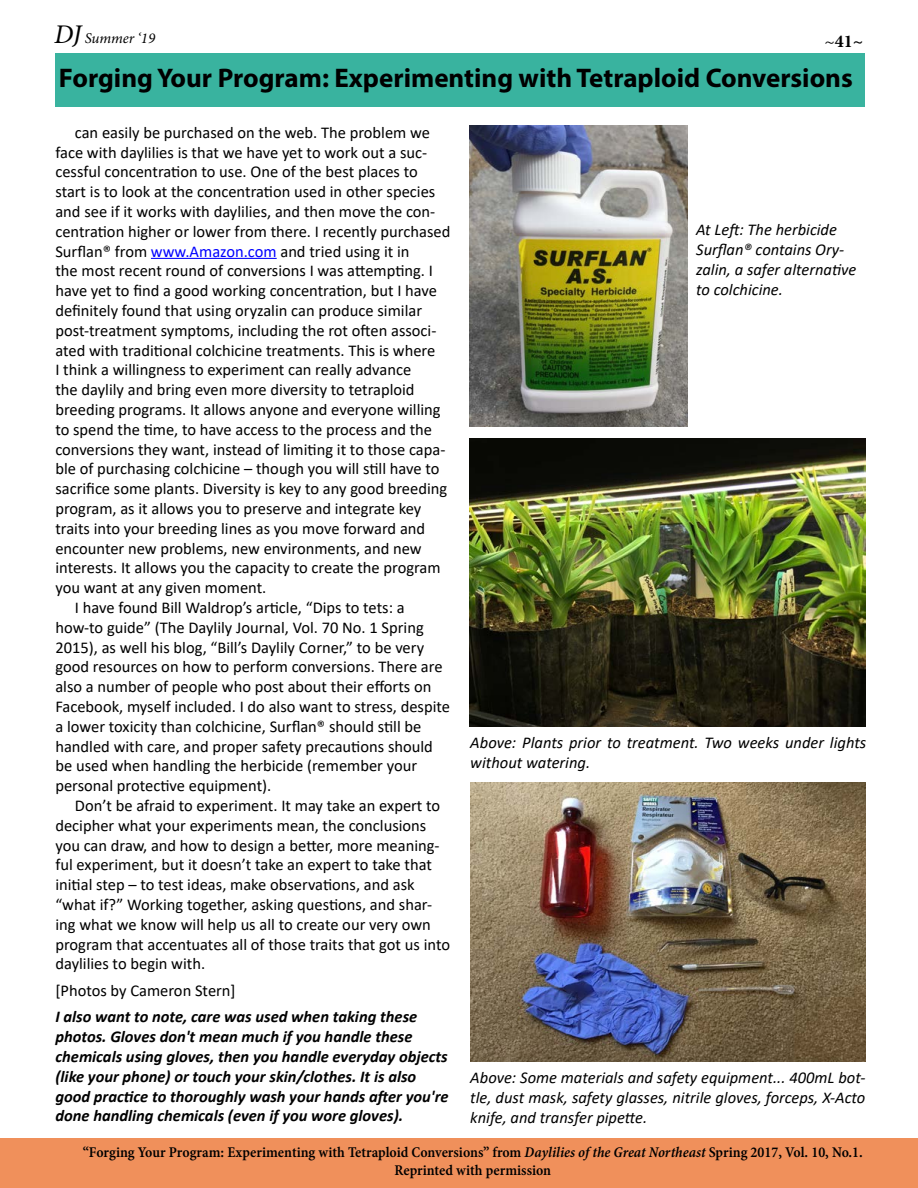
<style>
.page{position:relative;width:918px;height:1188px;background:#fff}
.page>*{position:absolute;margin:0;border:0;box-sizing:border-box;transform-origin:0 0}
.t1{font:700 27px "Myriad Pro";color:#000}
.t2{font:italic 27px "Minion Pro";color:#000}
.t3{font:700 18px "Minion Pro";color:#000}
.t4{font:16.5px "Calibri";color:#000}
.t5{font:italic 700 16.5px/19.8px "Calibri";color:#000}
.t6{font:italic 16.5px/19.8px "Calibri";color:#000}
.t7{font:15px/18px "Minion Pro";color:#000;text-align:center}
.t8{font:15px/18px "Minion Pro Semibold Cn Capt";color:#000;text-align:center}
.t9{font:italic 15px "Minion Pro";letter-spacing:-.01em;color:#000}
.s1{font-size:27px}
.s2{font-weight:400}
.s3{color:#00f}
.s4{font-weight:600;font-style:italic}
.s5{font-family:"Minion Pro Semibold Cn It Capt"}
</style>
<div class="page">
<div style="left:55px;top:53px;width:810px;height:54px;background:#39b39f"></div>
<hr style="left:151px;top:258px;width:126px;height:1px;background:#00f">
<img style="left:469px;top:125px;width:218px;height:302px">
<img style="left:470px;top:783px;width:395px;height:278px">
<img style="left:469px;top:439px;width:396px;height:288px">
<div style="left:1px;top:1138px;width:917px;height:50px;background:#f0905b"></div>
<hr style="left:0;top:1138px;width:1px;height:50px;background:#f0905b">
<p class="t9" style="left:54px;top:28px;width:103px"><span class="s1">DJ</span> Summer ‘19</p>
<p class="t3" style="left:824px;top:28px;width:40px"><span class="s2">~</span>41~</p>
<h1 class="t1" style="left:59px;top:60px;width:795px">Forging Your Program: Experimenting with Tetraploid Conversions</h1>
<p class="t4" style="left:75px;top:121px;width:357px">can easily be purchased on the web. The problem we</p>
<p class="t4" style="left:55px;top:141px;width:373px">face with daylilies is that we have yet to work out a suc-</p>
<p class="t4" style="left:55px;top:160px;width:364px">cessful concentration to use. One of the best places to</p>
<p class="t4" style="left:55px;top:180px;width:381px">start is to look at the concentration used in other species</p>
<p class="t4" style="left:55px;top:200px;width:381px">and see if it works with daylilies, and then move the con-</p>
<p class="t4" style="left:55px;top:220px;width:396px">centration higher or lower from there. I recently purchased</p>
<p class="t4" style="left:55px;top:240px;width:356px">Surflan® from <span class="s3">www.Amazon.com</span> and tried using it in</p>
<p class="t4" style="left:55px;top:259px;width:379px">the most recent round of conversions I was attempting. I</p>
<p class="t4" style="left:55px;top:279px;width:383px">have yet to find a good working concentration, but I have</p>
<p class="t4" style="left:55px;top:299px;width:368px">definitely found that using oryzalin can produce similar</p>
<p class="t4" style="left:55px;top:319px;width:383px">post-treatment symptoms, including the rot often associ-</p>
<p class="t4" style="left:55px;top:339px;width:382px">ated with traditional colchicine treatments. This is where</p>
<p class="t4" style="left:55px;top:358px;width:357px">I think a willingness to experiment can really advance</p>
<p class="t4" style="left:55px;top:378px;width:361px">the daylily and bring even more diversity to tetraploid</p>
<p class="t4" style="left:55px;top:398px;width:387px">breeding programs. It allows anyone and everyone willing</p>
<p class="t4" style="left:55px;top:418px;width:378px">to spend the time, to have access to the process and the</p>
<p class="t4" style="left:55px;top:438px;width:392px">conversions they want, instead of limiting it to those capa-</p>
<p class="t4" style="left:55px;top:457px;width:386px">ble of purchasing colchicine – though you will still have to</p>
<p class="t4" style="left:55px;top:477px;width:393px">sacrifice some plants. Diversity is key to any good breeding</p>
<p class="t4" style="left:55px;top:497px;width:368px">program, as it allows you to preserve and integrate key</p>
<p class="t4" style="left:55px;top:517px;width:371px">traits into your breeding lines as you move forward and</p>
<p class="t4" style="left:55px;top:537px;width:368px">encounter new problems, new environments, and new</p>
<p class="t4" style="left:55px;top:556px;width:387px">interests. It allows you the capacity to create the program</p>
<p class="t4" style="left:55px;top:576px;width:213px">you want at any given moment.</p>
<p class="t4" style="left:75px;top:596px;width:331px">I have found Bill Waldrop’s article, “Dips to tets: a</p>
<p class="t4" style="left:55px;top:616px;width:370px">how-to guide” (The Daylily Journal, Vol. 70 No. 1 Spring</p>
<p class="t4" style="left:55px;top:636px;width:370px">2015), as well his blog, “Bill’s Daylily Corner,” to be very</p>
<p class="t4" style="left:55px;top:655px;width:389px">good resources on how to perform conversions. There are</p>
<p class="t4" style="left:55px;top:675px;width:378px">also a number of people who post about their efforts on</p>
<p class="t4" style="left:55px;top:695px;width:396px">Facebook, myself included. I do also want to stress, despite</p>
<p class="t4" style="left:55px;top:715px;width:368px">a lower toxicity than colchicine, Surflan® should still be</p>
<p class="t4" style="left:55px;top:735px;width:379px">handled with care, and proper safety precautions should</p>
<p class="t4" style="left:55px;top:754px;width:363px">be used when handling the herbicide (remember your</p>
<p class="t4" style="left:55px;top:774px;width:218px">personal protective equipment).</p>
<p class="t4" style="left:75px;top:794px;width:367px">Don’t be afraid to experiment. It may take an expert to</p>
<p class="t4" style="left:55px;top:814px;width:373px">decipher what your experiments mean, the conclusions</p>
<p class="t4" style="left:55px;top:834px;width:386px">you can draw, and how to design a better, more meaning-</p>
<p class="t4" style="left:55px;top:853px;width:378px">ful experiment, but it doesn’t take an expert to take that</p>
<p class="t4" style="left:55px;top:873px;width:361px">initial step – to test ideas, make observations, and ask</p>
<p class="t4" style="left:55px;top:893px;width:378px">“what if?” Working together, asking questions, and shar-</p>
<p class="t4" style="left:55px;top:913px;width:377px">ing what we know will help us all to create our very own</p>
<p class="t4" style="left:55px;top:933px;width:396px">program that accentuates all of those traits that got us into</p>
<p class="t4" style="left:55px;top:952px;width:151px">daylilies to begin with.</p>
<p class="t4" style="left:55px;top:979px;width:182px">[Photos by Cameron Stern]</p>
<p class="t5" style="left:55px;top:1006px;width:395px">I also want to note, care was used when taking these photos. Gloves don't mean much if you handle these chemicals using gloves, then you handle everyday objects (like your phone) or touch your skin/clothes. It is also good practice to thoroughly wash your hands after you're done handling chemicals (even if you wore gloves).</p>
<p class="t6" style="left:696px;top:219px;width:162px">At Left: The herbicide<br>Surflan® contains Ory&shy;zalin, a safer alternative to colchicine.</p>
<p class="t6" style="left:470px;top:732px;width:397px">Above: Plants prior to treatment. Two weeks under lights without watering.</p>
<p class="t6" style="left:470px;top:1067px;width:397px;text-align:justify">Above: Some materials and safety equipment... 400mL bot&shy;tle, dust mask, safety glasses, nitrile gloves, forceps, X-Acto knife, and transfer pipette.</p>
<p class="t7" style="left:70px;top:1143px;width:465px">“Forging Your Program: Experimenting with Tetraploid Conversions” from <span class="s4">D</span></p>
<p class="t7" style="left:616px;top:1143px;width:261px"><span class="s4">Great Northeast</span> Spring 2017, Vol. 10, No 1.</p>
<p class="t7" style="left:392px;top:1161px;width:43px">Rep in</p>
<p class="t8" style="left:83px;top:1143px;width:782px">“Forging Your Program: Experimenting with Tetraploid Conversions” from <span class="s5">Daylilies of the Great Northeast</span> Spring 2017, Vol. 10, No.1.<br>Reprinted with permission</p>
<p class="t7" style="left:325px;top:1148px;width:195px">Daylilies In The Gr at Northeast</p>
<p class="t7" style="left:541px;top:1148px;width:76px">Spr ng 2017</p>
<p class="t7" style="left:70px;top:1149px;width:807px">“Forging Your Program: Experimenting with Tetraploid Conversions” from <span class="s4">Daylilies of the Great Northeast</span> Spring 2017, Vol. 10, No.1.<br>Reprinted with permission</p>
<h1 class="t2" style="left:445px;top:1150px;width:29px">DJ</h1>
</div>
